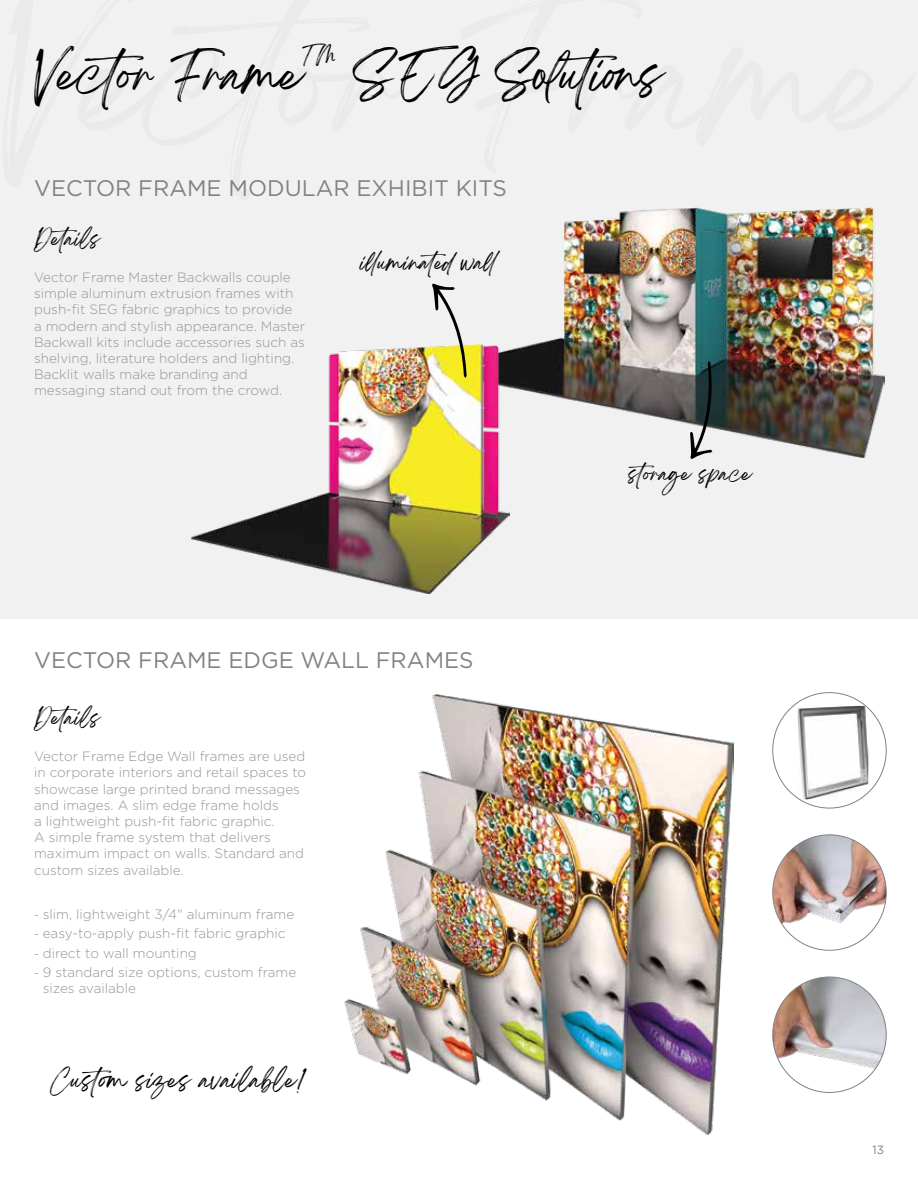
<style>
.page{position:relative;width:918px;height:1188px;background:#fff}
.page>*{position:absolute;margin:0;border:0;box-sizing:border-box;transform-origin:0 0}
.t1{font:141px "Breathing Personal Use";letter-spacing:-.04em;color:#000}
.t2{font:42px "Breathing Personal Use";letter-spacing:-.04em;color:#000}
.t3{font:24.45px "Breathing Personal Use";color:#000}
.t4{font:22.5px "Gotham";color:#808285}
.t5{font:20.7px "Breathing Personal Use";letter-spacing:.025em;color:#000}
.t6{font:18px "Breathing Personal Use";letter-spacing:.025em;color:#000}
.t7{font:300 13.5px/16.2px "Gotham";color:#939598}
.t8{font:12px "Gotham";color:#808285}
.s1{font-size:12px}
</style>
<div class="page">
<div style="left:0;top:0;width:918px;height:619px;background:#f1f1f2"></div>
<img style="left:344px;top:695px;width:390px;height:440px">
<img style="left:773px;top:835px;width:113px;height:90px">
<img style="left:773px;top:977px;width:113px;height:98px">
<img style="left:798px;top:706px;width:70px;height:94px">
<img style="left:468px;top:208px;width:416px;height:250px">
<img style="left:191px;top:345px;width:319px;height:249px">
<svg style="left:432px;top:283px;width:35px;height:95px"></svg>
<svg style="left:690px;top:361px;width:22px;height:98px"></svg>
<h1 class="t1" style="left:1px;top:38px;width:903px">Vector Frame</h1>
<h3 class="t3" style="left:303px;top:53px;width:35px">™</h3>
<h2 class="t2" style="left:353px;top:62px;width:311px">S EG Solutions</h2>
<h2 class="t2" style="left:34px;top:62px;width:270px">Vector Frame</h2>
<h3 class="t4" style="left:34px;top:173px;width:474px">VECTOR FRAME MODULAR EXHIBIT KITS</h3>
<h3 class="t6" style="left:34px;top:233px;width:68px">Details</h3>
<p class="t7" style="left:34px;top:269px;width:273px">Vector Frame Master Backwalls couple simple aluminum extrusion frames with push-fit SEG fabric graphics to provide<br>a modern and stylish appearance. Master Backwall kits include accessories such as shelving, literature holders and lighting.<br>Backlit walls make branding and messaging stand out from the crowd.</p>
<h3 class="t6" style="left:360px;top:258px;width:142px">illuminated wall</h3>
<h3 class="t4" style="left:34px;top:646px;width:441px">VECTOR FRAME EDGE WALL FRAMES</h3>
<h3 class="t6" style="left:34px;top:713px;width:68px">Details</h3>
<p class="t7" style="left:34px;top:748px;width:274px">Vector Frame Edge Wall frames are used in corporate interiors and retail spaces to showcase large printed brand messages and images. A slim edge frame holds<br>a lightweight push-fit fabric graphic.<br>A simple frame system that delivers maximum impact on walls. Standard and custom sizes available.</p>
<p class="t7" style="left:34px;top:906px;width:262px"><span class="s1">-</span> slim, lightweight 3/4" aluminum frame</p>
<p class="t7" style="left:34px;top:925px;width:253px"><span class="s1">-</span> easy-to-apply push-fit fabric graphic</p>
<p class="t7" style="left:34px;top:944px;width:164px"><span class="s1">-</span> direct to wall mounting</p>
<p class="t7" style="left:43px;top:964px;width:255px;text-indent:-9px"><span class="s1">-</span> 9 standard size options, custom frame sizes available</p>
<h3 class="t5" style="left:50px;top:1074px;width:256px">Custom sizes available!</h3>
<h3 class="t6" style="left:629px;top:468px;width:124px">storage space</h3>
<p class="t8" style="left:873px;top:1142px;width:13px">13</p>
</div>
